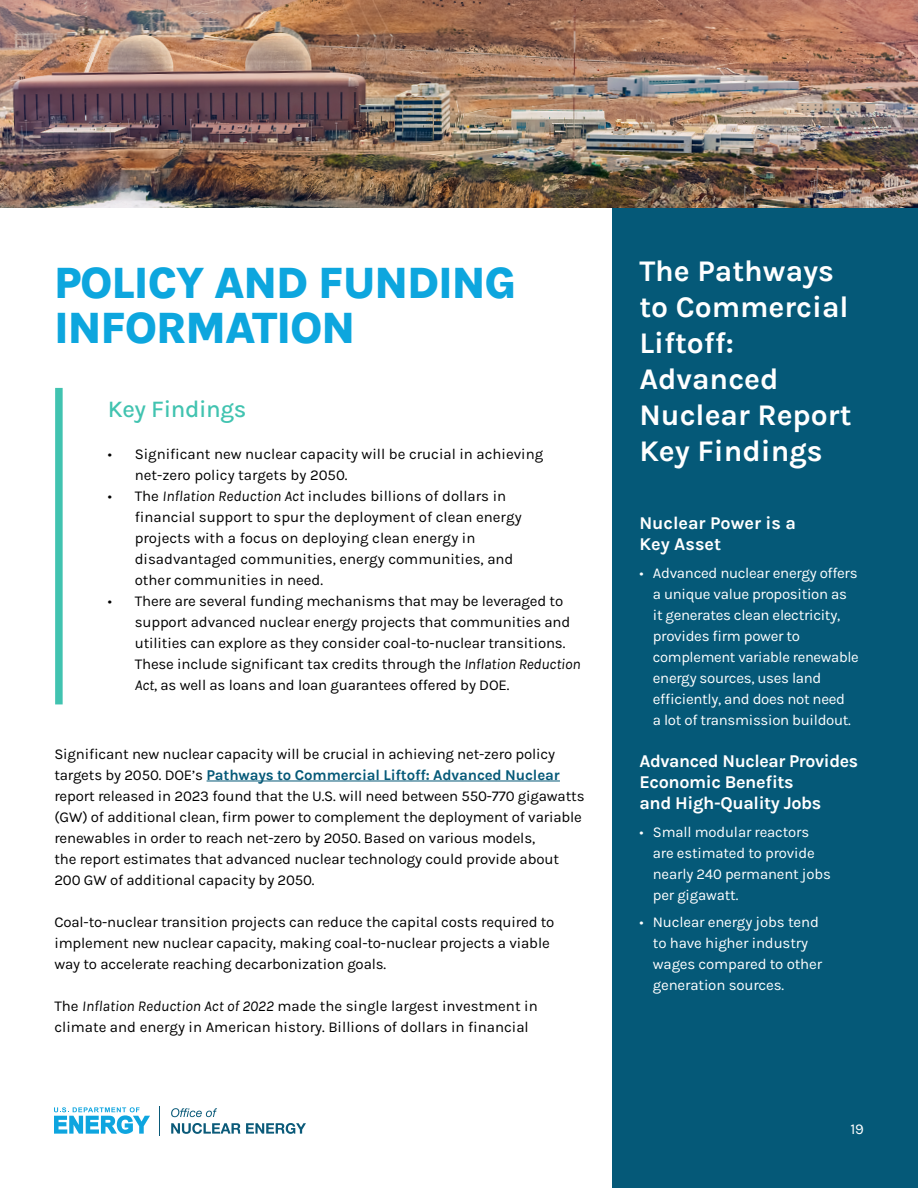
<style>
.page{position:relative;width:918px;height:1188px;background:#fff}
.page>*{position:absolute;margin:0;border:0;box-sizing:border-box;transform-origin:0 0}
.t1{font:800 45px/45px "Karla";letter-spacing:-.025em;color:#0da6de}
.t2{font:700 30px/36px "Karla";color:#fff}
.t3{font:500 24px "Karla";letter-spacing:-.015em;color:#41c3b0}
.t4{font:700 18px/21px "Karla";letter-spacing:-.02em;color:#fff}
.t5{font:700 18px/21px "Karla";color:#fff}
.t6{font:15px/21px "Karla";letter-spacing:-.01em;color:#000}
.t7{font:15px/21px "Karla";letter-spacing:-.02em;color:#fff}
.s1{font-style:italic}
.s2{font-weight:700;color:#055978}
</style>
<div class="page">
<div style="left:612px;top:208px;width:306px;height:980px;background:#055978"></div>
<svg style="left:54px;top:1107px;width:96px;height:27px"></svg>
<hr style="left:159px;top:1106px;width:1px;height:30px;background:#0a5a79">
<svg style="left:171px;top:1108px;width:46px;height:9px"></svg>
<svg style="left:171px;top:1123px;width:69px;height:11px"></svg>
<svg style="left:246px;top:1123px;width:60px;height:11px"></svg>
<div style="left:55px;top:388px;width:8px;height:316px;background:#41c3b0"></div>
<hr style="left:207px;top:781px;width:353px;height:1px;background:#055978">
<img style="left:0;top:0;width:918px;height:208px">
<h1 class="t1" style="left:54px;top:258px;width:464px">POLICY AND FUNDING<br>INFORMATION</h1>
<h3 class="t3" style="left:108px;top:394px;width:140px">Key Findings</h3>
<p class="t6" style="left:135px;top:443px;width:410px;text-indent:-27px">• Significant new nuclear capacity will be crucial in achieving net-zero policy targets by 2050.</p>
<p class="t6" style="left:135px;top:485px;width:389px;text-indent:-27px">• The <span class="s1">Inflation Reduction Act</span> includes billions of dollars in financial support to spur the deployment of clean energy projects with a focus on deploying clean energy in disadvantaged communities, energy communities, and other communities in need.</p>
<p class="t6" style="left:135px;top:590px;width:447px;text-indent:-27px">• There are several funding mechanisms that may be leveraged to support advanced nuclear energy projects that communities and utilities can explore as they consider coal-to-nuclear transitions.<br>These include significant tax credits through the <span class="s1">Inflation Reduction Act</span>, as well as loans and loan guarantees offered by DOE.</p>
<p class="t6" style="left:54px;top:743px;width:532px">Significant new nuclear capacity will be crucial in achieving net-zero policy targets by 2050. DOE’s <span class="s2">Pathways to Commercial Liftoff: Advanced Nuclear </span>report released in 2023 found that the U.S. will need between 550-770 gigawatts (GW) of additional clean, firm power to complement the deployment of variable renewables in order to reach net-zero by 2050. Based on various models,<br>the report estimates that advanced nuclear technology could provide about 200 GW of additional capacity by 2050.</p>
<p class="t6" style="left:54px;top:911px;width:502px">Coal-to-nuclear transition projects can reduce the capital costs required to implement new nuclear capacity, making coal-to-nuclear projects a viable way to accelerate reaching decarbonization goals.</p>
<p class="t6" style="left:54px;top:995px;width:485px">The <span class="s1">Inflation Reduction Act of 2022</span> made the single largest investment in climate and energy in American history. Billions of dollars in financial</p>
<h2 class="t2" style="left:639px;top:252px;width:214px">The Pathways to Commercial<br>Liftoff:<br>Advanced<br>Nuclear Report<br>Key Findings</h2>
<p class="t5" style="left:639px;top:512px;width:158px">Nuclear Power is a<br>Key Asset</p>
<p class="t7" style="left:653px;top:562px;width:207px;text-indent:-14px">• Advanced nuclear energy offers a unique value proposition as it generates clean electricity, provides firm power to complement variable renewable energy sources, uses land efficiently, and does not need<br>a lot of transmission buildout.</p>
<p class="t4" style="left:639px;top:750px;width:220px">Advanced Nuclear Provides<br>Economic Benefits<br>and High-Quality Jobs</p>
<p class="t7" style="left:653px;top:821px;width:180px;text-indent:-14px">• Small modular reactors are estimated to provide nearly 240 permanent jobs per gigawatt.</p>
<p class="t7" style="left:653px;top:911px;width:171px;text-indent:-14px">• Nuclear energy jobs tend to have higher industry wages compared to other generation sources.</p>
<p class="t7" style="left:850px;top:1118px;width:15px">19</p>
</div>
